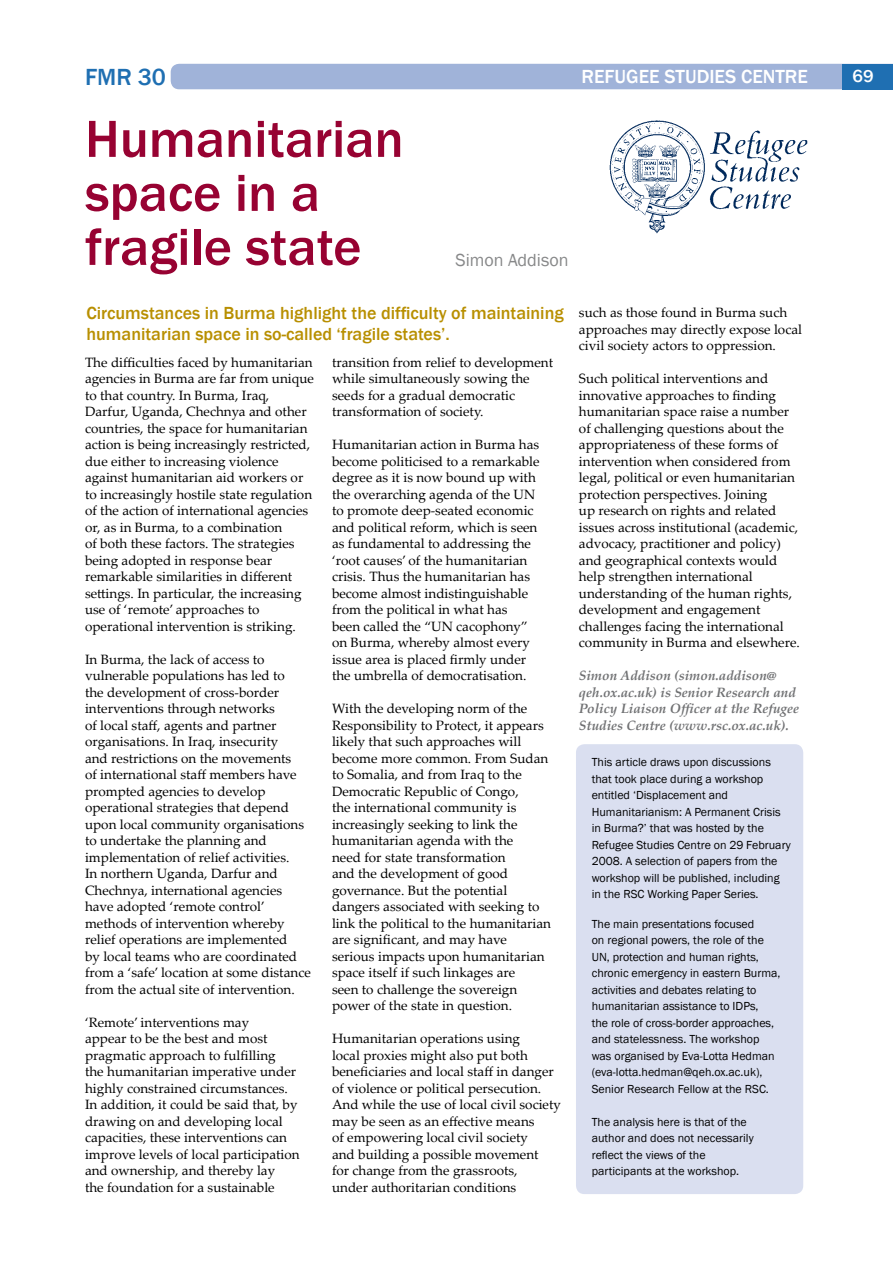
<style>
.page{position:relative;width:893px;height:1263px;background:#fff}
.page>*{position:absolute;margin:0;border:0;box-sizing:border-box;transform-origin:0 0}
.t1{font:500 54px/54px "Franklin Gothic";color:#970232}
.t2{font:500 24px "Franklin Gothic";color:#1f6fb2}
.t3{font:500 19.5px "Franklin Gothic";color:#fff}
.t4{font:500 18px/21px "Franklin Gothic";color:#b88f00}
.t5{font:18px "Franklin Gothic";color:#878889}
.t6{font:500 18px "Franklin Gothic";color:#fff}
.t7{font:13.5px/16.5px "Palatino Linotype";color:#000}
.t8{font:italic 700 13.5px/16.5px "Palatino Linotype";color:#707173}
.t9{font:12px/16.5px "Franklin Gothic";color:#000}
</style>
<div class="page">
<div style="left:171px;top:64px;width:671px;height:25px;background:#a0b3d9"></div>
<div style="left:842px;top:64px;width:51px;height:25px;background:#1f6fb2"></div>
<div style="left:576px;top:744px;width:227px;height:450px;background:#dadff0;border-radius:9px"></div>
<img style="left:610px;top:120px;width:197px;height:114px">
<h2 class="t2" style="left:85px;top:63px;width:82px">FMR 30</h2>
<h3 class="t6" style="left:853px;top:65px;width:11px">69</h3>
<h3 class="t3" style="left:582px;top:65px;width:228px">REFUGEE STUDIES CENTRE</h3>
<h1 class="t1" style="left:85px;top:112px;width:320px">Humanitarian space in a fragile state</h1>
<h3 class="t5" style="left:455px;top:248px;width:115px">Simon Addison</h3>
<h3 class="t4" style="left:86px;top:303px;width:479px">Circumstances in Burma highlight the difficulty of maintaining humanitarian space in so-called ‘fragile states’.</h3>
<p class="t7" style="left:85px;top:353px;width:230px">The difficulties faced by humanitarian agencies in Burma are far from unique to that country. In Burma, Iraq, Darfur, Uganda, Chechnya and other countries, the space for humanitarian action is being increasingly restricted, due either to increasing violence against humanitarian aid workers or to increasingly hostile state regulation of the action of international agencies or, as in Burma, to a combination<br>of both these factors. The strategies being adopted in response bear remarkable similarities in different settings. In particular, the increasing use of ‘remote’ approaches to operational intervention is striking.</p>
<p class="t7" style="left:85px;top:650px;width:227px">In Burma, the lack of access to vulnerable populations has led to<br>the development of cross-border interventions through networks<br>of local staff, agents and partner organisations. In Iraq, insecurity<br>and restrictions on the movements<br>of international staff members have prompted agencies to develop operational strategies that depend upon local community organisations to undertake the planning and implementation of relief activities.<br>In northern Uganda, Darfur and Chechnya, international agencies have adopted ‘remote control’ methods of intervention whereby relief operations are implemented<br>by local teams who are coordinated from a ‘safe’ location at some distance from the actual site of intervention.</p>
<p class="t7" style="left:85px;top:1013px;width:216px">‘Remote’ interventions may<br>appear to be the best and most pragmatic approach to fulfilling<br>the humanitarian imperative under highly constrained circumstances.<br>In addition, it could be said that, by drawing on and developing local capacities, these interventions can improve levels of local participation and ownership, and thereby lay<br>the foundation for a sustainable</p>
<p class="t7" style="left:332px;top:353px;width:223px">transition from relief to development while simultaneously sowing the seeds for a gradual democratic transformation of society.</p>
<p class="t7" style="left:332px;top:436px;width:209px">Humanitarian action in Burma has become politicised to a remarkable degree as it is now bound up with the overarching agenda of the UN to promote deep-seated economic and political reform, which is seen as fundamental to addressing the ‘root causes’ of the humanitarian crisis. Thus the humanitarian has become almost indistinguishable from the political in what has<br>been called the “UN cacophony” on Burma, whereby almost every issue area is placed firmly under the umbrella of democratisation.</p>
<p class="t7" style="left:332px;top:700px;width:221px">With the developing norm of the<br>Responsibility to Protect, it appears likely that such approaches will become more common. From Sudan to Somalia, and from Iraq to the<br>Democratic Republic of Congo,<br>the international community is increasingly seeking to link the humanitarian agenda with the<br>need for state transformation<br>and the development of good governance. But the potential dangers associated with seeking to link the political to the humanitarian are significant, and may have serious impacts upon humanitarian space itself if such linkages are<br>seen to challenge the sovereign power of the state in question.</p>
<p class="t7" style="left:332px;top:1030px;width:230px">Humanitarian operations using<br>local proxies might also put both beneficiaries and local staff in danger of violence or political persecution.<br>And while the use of local civil society may be seen as an effective means<br>of empowering local civil society<br>and building a possible movement<br>for change from the grassroots,<br>under authoritarian conditions</p>
<p class="t7" style="left:579px;top:304px;width:225px">such as those found in Burma such approaches may directly expose local civil society actors to oppression.</p>
<p class="t7" style="left:579px;top:370px;width:222px">Such political interventions and innovative approaches to finding humanitarian space raise a number of challenging questions about the appropriateness of these forms of intervention when considered from legal, political or even humanitarian protection perspectives. Joining<br>up research on rights and related issues across institutional (academic, advocacy, practitioner and policy) and geographical contexts would help strengthen international understanding of the human rights, development and engagement challenges facing the international community in Burma and elsewhere.</p>
<p class="t8" style="left:579px;top:667px;width:222px">Simon Addison (simon.addison@ qeh.ox.ac.uk) is Senior Research and Policy Liaison Officer at the Refugee Studies Centre (www.rsc.ox.ac.uk).</p>
<p class="t9" style="left:592px;top:754px;width:201px">This article draws upon discussions that took place during a workshop entitled ‘Displacement and Humanitarianism: A Permanent Crisis in Burma?’ that was hosted by the Refugee Studies Centre on 29 February 2008. A selection of papers from the workshop will be published, including in the RSC Working Paper Series.</p>
<p class="t9" style="left:592px;top:916px;width:190px">The main presentations focused<br>on regional powers, the role of the UN, protection and human rights, chronic emergency in eastern Burma, activities and debates relating to humanitarian assistance to IDPs,<br>the role of cross-border approaches, and statelessness. The workshop was organised by Eva-Lotta Hedman (eva-lotta.hedman@qeh.ox.ac.uk), Senior Research Fellow at the RSC.</p>
<p class="t9" style="left:592px;top:1114px;width:163px">The analysis here is that of the author and does not necessarily reflect the views of the participants at the workshop.</p>
</div>
